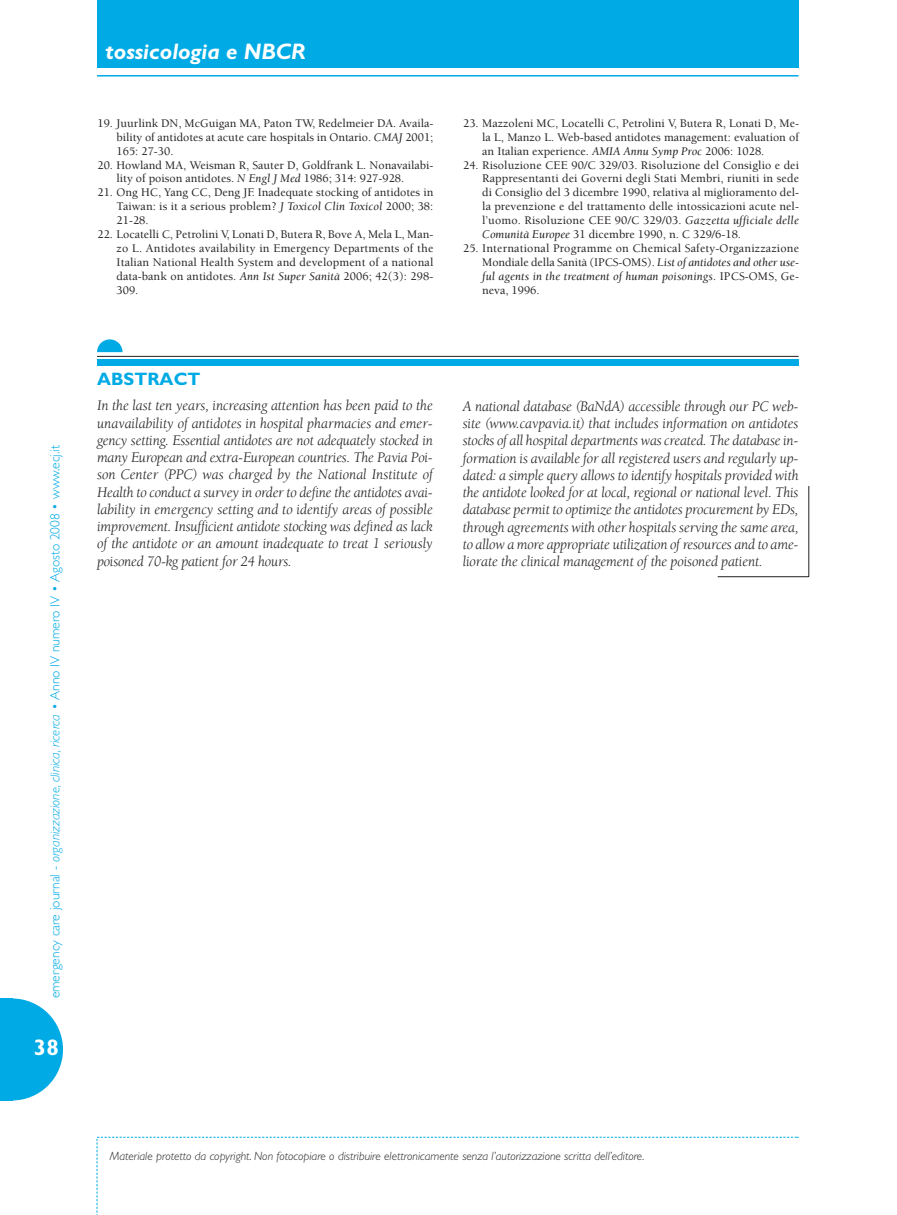
<style>
.page{position:relative;width:897px;height:1215px;background:#fff}
.page>*{position:absolute;margin:0;border:0;box-sizing:border-box;transform-origin:0 0}
.t1{font:italic 700 22.5px "Gill Sans";color:#fff}
.t2{font:700 22.5px "Gill Sans";color:#fff}
.t3{font:700 18px "Gill Sans";color:#00aae5}
.t4{font:italic 15px/17.2px "Berkeley";letter-spacing:-.01em;color:#231f20;text-align:justify}
.t5{font:300 13.5px "Gill Sans";color:#00aae5}
.t6{font:500 12px/14px "Berkeley";color:#231f20;text-align:justify}
.t7{font:italic 300 12px "Gill Sans";color:#231f20}
.s1{font-style:italic}
.s2{font-weight:400;font-style:italic}
</style>
<div class="page">
<svg style="left:97px;top:1137px;width:702px;height:78px"></svg>
<div style="left:97px;top:0;width:702px;height:67px;background:#00aae5"></div>
<hr style="left:97px;top:75px;width:702px;height:2px;background:#00aae5">
<svg style="left:12px;top:998px;width:51px;height:103px"></svg>
<div style="left:0;top:998px;width:12px;height:103px;background:#00aae5"></div>
<div style="left:97px;top:359px;width:702px;height:6px;background:#00aae5"></div>
<hr style="left:97px;top:356px;width:702px;height:1px;background:#231f20">
<hr style="left:809px;top:486px;width:1px;height:91px;background:#231f20">
<hr style="left:718px;top:576px;width:91px;height:1px;background:#231f20">
<svg style="left:97px;top:339px;width:26px;height:13px"></svg>
<p class="t5" style="left:50px;top:998px;width:555px;rotate:-90deg">emergency care journal - <span class="s1">organizzazione, clinica, ricerca •</span> Anno IV numero IV • Agosto 2008 • www.ecj.it</p>
<h1 class="t2" style="left:34px;top:1039px;width:26px">38</h1>
<h1 class="t1" style="left:106px;top:44px;width:202px">tossicologia e NBCR</h1>
<p class="t6" style="left:117px;top:117px;width:318px;text-indent:-19px">19. Juurlink DN, McGuigan MA, Paton TW, Redelmeier DA. Availa&shy;bility of antidotes at acute care hospitals in Ontario. <span class="s2">CMAJ</span> 2001; 165: 27-30.</p>
<p class="t6" style="left:117px;top:159px;width:318px;text-indent:-19px">20. Howland MA, Weisman R, Sauter D, Goldfrank L. Nonavailabi&shy;lity of poison antidotes. <span class="s2">N Engl J Med</span> 1986; 314: 927-928.</p>
<p class="t6" style="left:117px;top:187px;width:318px;text-indent:-19px">21. Ong HC, Yang CC, Deng JF. Inadequate stocking of antidotes in Taiwan: is it a serious problem? <span class="s2">J Toxicol Clin Toxicol</span> 2000; 38:<br>21-28.</p>
<p class="t6" style="left:117px;top:228px;width:318px;text-indent:-19px">22. Locatelli C, Petrolini V, Lonati D, Butera R, Bove A, Mela L, Man&shy;zo L. Antidotes availability in Emergency Departments of the Italian National Health System and development of a national data-bank on antidotes. <span class="s2">Ann Ist Super Sanità</span> 2006; 42(3): 298- 309.</p>
<p class="t6" style="left:482px;top:117px;width:318px;text-indent:-19px">23. Mazzoleni MC, Locatelli C, Petrolini V, Butera R, Lonati D, Me&shy;la L, Manzo L. Web-based antidotes management: evaluation of an Italian experience. <span class="s2">AMIA Annu Symp Proc</span> 2006: 1028.</p>
<p class="t6" style="left:482px;top:159px;width:318px;text-indent:-19px">24. Risoluzione CEE 90/C 329/03. Risoluzione del Consiglio e dei Rappresentanti dei Governi degli Stati Membri, riuniti in sede di Consiglio del 3 dicembre 1990, relativa al miglioramento del&shy;la prevenzione e del trattamento delle intossicazioni acute nel&shy;l’uomo. Risoluzione CEE 90/C 329/03. <span class="s2">Gazzetta ufficiale delle Comunità Europee</span> 31 dicembre 1990, n. C 329/6-18.</p>
<p class="t6" style="left:482px;top:242px;width:318px;text-indent:-19px">25. International Programme on Chemical Safety-Organizzazione Mondiale della Sanità (IPCS-OMS). <span class="s2">List of antidotes and other use&shy;ful agents in the treatment of human poisonings</span>. IPCS-OMS, Ge&shy;neva, 1996.</p>
<h2 class="t3" style="left:97px;top:372px;width:105px">ABSTRACT</h2>
<p class="t4" style="left:97px;top:398px;width:337px">In the last ten years, increasing attention has been paid to the unavailability of antidotes in hospital pharmacies and emer&shy;gency setting. Essential antidotes are not adequately stocked in many European and extra-European countries. The Pavia Poi&shy;son Center (PPC) was charged by the National Institute of Health to conduct a survey in order to define the antidotes avai&shy;lability in emergency setting and to identify areas of possible improvement. Insufficient antidote stocking was defined as lack of the antidote or an amount inadequate to treat 1 seriously poisoned 70-kg patient for 24 hours.</p>
<p class="t4" style="left:463px;top:399px;width:337px">A national database (BaNdA) accessible through our PC web&shy;site (www.cavpavia.it) that includes information on antidotes stocks of all hospital departments was created. The database in&shy;formation is available for all registered users and regularly up&shy;dated: a simple query allows to identify hospitals provided with the antidote looked for at local, regional or national level. This database permit to optimize the antidotes procurement by EDs, through agreements with other hospitals serving the same area, to allow a more appropriate utilization of resources and to ame&shy;liorate the clinical management of the poisoned patient.</p>
<p class="t7" style="left:110px;top:1152px;width:536px">Materiale protetto da copyright. Non fotocopiare o distribuire elettronicamente senza l’autorizzazione scritta dell’editore.</p>
</div>
